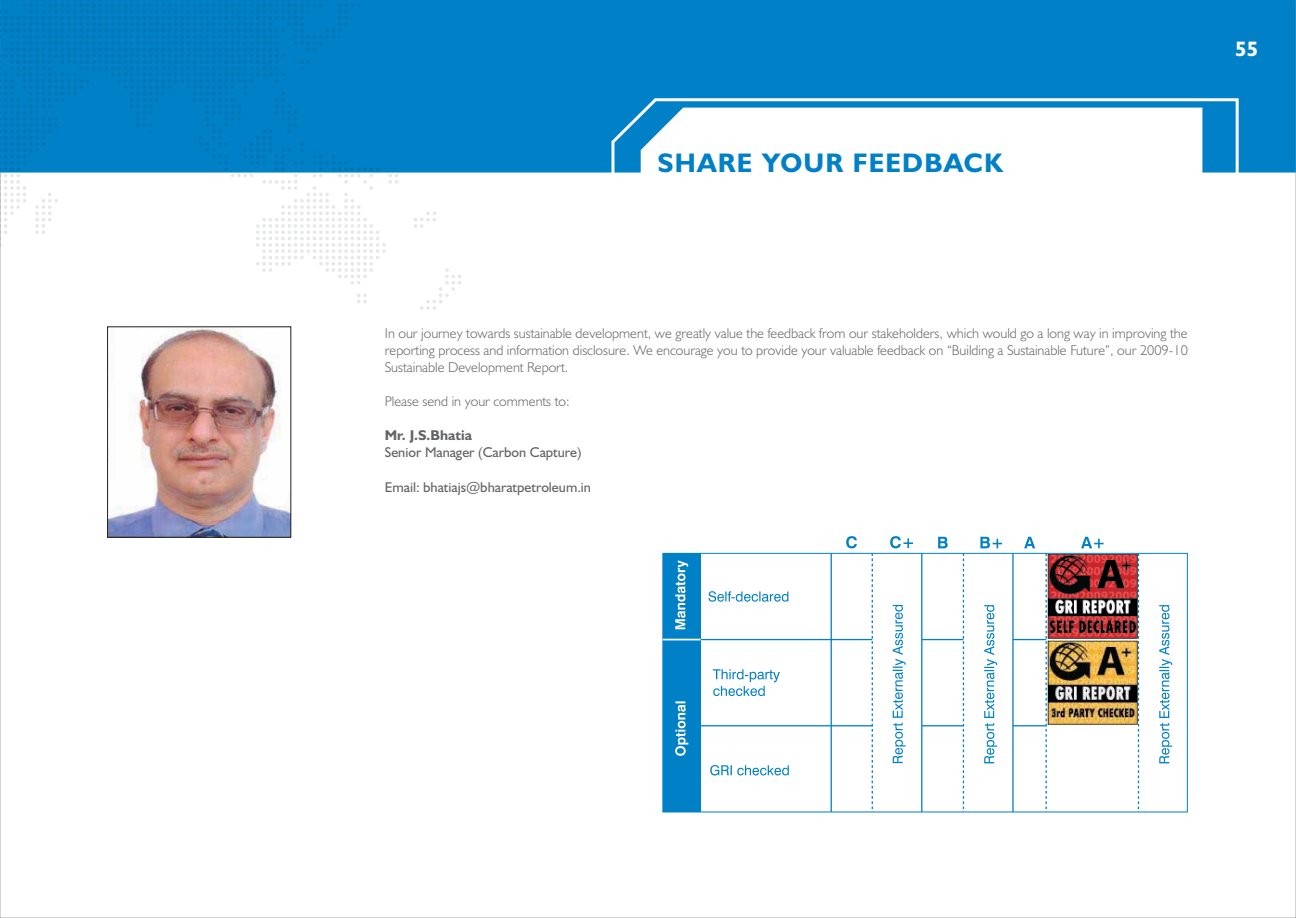
<style>
.page{position:relative;width:1296px;height:918px;background:#fff}
.page>*{position:absolute;margin:0;border:0;box-sizing:border-box;transform-origin:0 0}
.t1{font:700 27px "Humanist 521 BT";letter-spacing:.045em;color:#0080c6}
.t2{font:700 21px "Humanist 521 BT";color:#fff}
.t3{font:300 14.25px/17.1px "Humanist 521 BT";color:#636466;text-align:justify}
.t4{font:14.25px/17.1px "Humanist 521 BT";color:#636466}
.s1{font-weight:700}
</style>
<div class="page">
<svg style="left:461px;top:0;width:835px;height:173px;fill:#0080c6"></svg>
<img style="left:109px;top:328px;width:180px;height:208px">
<div style="left:107px;top:326px;width:184px;height:212px;border:1px solid #231f20"></div>
<div style="left:663px;top:640px;width:38px;height:172px;background:#0080c6"></div>
<hr style="left:701px;top:639px;width:171px;height:1px;background:#0080c6">
<svg style="left:963px;top:553px;width:1px;height:259px"></svg>
<svg style="left:872px;top:553px;width:1px;height:259px"></svg>
<svg style="left:1046px;top:553px;width:1px;height:259px"></svg>
<svg style="left:1138px;top:553px;width:1px;height:259px"></svg>
<hr style="left:831px;top:553px;width:1px;height:259px;background:#0080c6">
<hr style="left:921px;top:553px;width:1px;height:259px;background:#0080c6">
<hr style="left:1012px;top:553px;width:2px;height:259px;background:#0080c6">
<hr style="left:922px;top:639px;width:41px;height:1px;background:#0080c6">
<hr style="left:1013px;top:639px;width:33px;height:1px;background:#0080c6">
<hr style="left:701px;top:725px;width:171px;height:1px;background:#0080c6">
<hr style="left:922px;top:725px;width:41px;height:1px;background:#0080c6">
<hr style="left:1013px;top:725px;width:33px;height:1px;background:#0080c6">
<svg style="left:893px;top:605px;width:13px;height:158px"></svg>
<svg style="left:708px;top:591px;width:80px;height:11px"></svg>
<svg style="left:713px;top:669px;width:67px;height:27px"></svg>
<svg style="left:710px;top:765px;width:79px;height:11px"></svg>
<svg style="left:984px;top:605px;width:13px;height:158px"></svg>
<svg style="left:1159px;top:605px;width:13px;height:158px"></svg>
<svg style="left:846px;top:536px;width:11px;height:12px"></svg>
<svg style="left:890px;top:536px;width:23px;height:12px"></svg>
<svg style="left:938px;top:537px;width:10px;height:11px"></svg>
<svg style="left:980px;top:537px;width:22px;height:11px"></svg>
<svg style="left:1024px;top:537px;width:11px;height:11px"></svg>
<svg style="left:1081px;top:537px;width:23px;height:11px"></svg>
<svg style="left:675px;top:701px;width:13px;height:55px"></svg>
<div style="left:663px;top:553px;width:38px;height:87px;background:#0080c6"></div>
<svg style="left:675px;top:560px;width:13px;height:69px"></svg>
<hr style="left:663px;top:639px;width:38px;height:1px;background:#fff">
<img style="left:1047px;top:554px;width:90px;height:170px">
<svg style="left:0;top:0;width:461px;height:310px"></svg>
<p class="t1" style="left:658px;top:153px;width:347px">SHARE YOUR FEEDBACK</p>
<p class="t2" style="left:1235px;top:41px;width:24px">55</p>
<p class="t3" style="left:385px;top:326px;width:805px">In our journey towards sustainable development, we greatly value the feedback from our stakeholders, which would go a long way in improving the reporting process and information disclosure. We encourage you to provide your valuable feedback on “Building a Sustainable Future”, our 2009-10<br>Sustainable Development Report.</p>
<p class="t3" style="left:385px;top:394px;width:186px">Please send in your comments to:</p>
<p class="t4" style="left:385px;top:428px;width:198px"><span class="s1">Mr. J.S.Bhatia<br></span>Senior Manager (Carbon Capture)</p>
<p class="t4" style="left:385px;top:480px;width:208px">Email: bhatiajs@bharatpetroleum.in</p>
</div>
